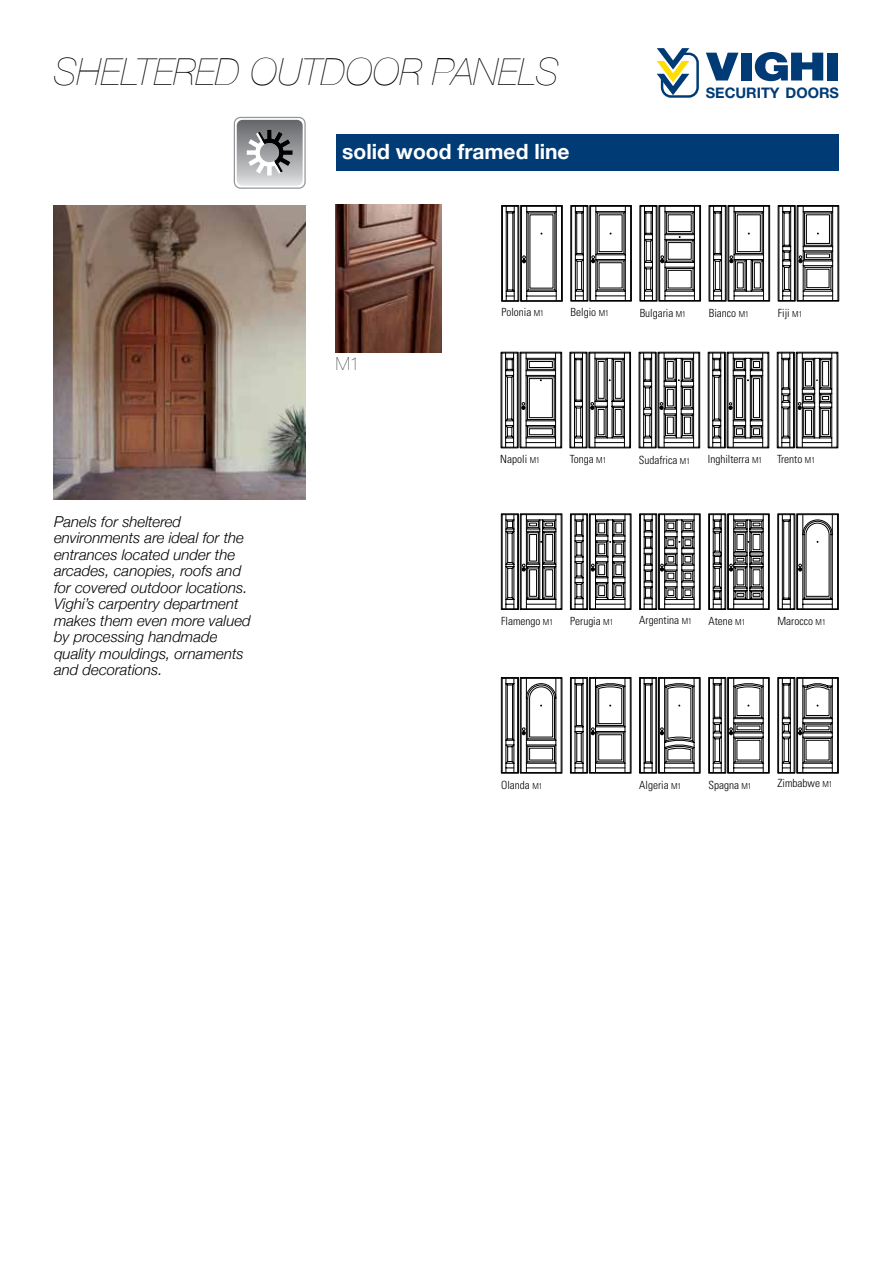
<style>
.page{position:relative;width:893px;height:1263px;background:#fff}
.page>*{position:absolute;margin:0;border:0;box-sizing:border-box;transform-origin:0 0}
.t1{font:italic 200 37.5px "Helvetica Neue";color:#000}
.t2{font:700 21px "Helvetica Neue";color:#fff}
.t3{font:200 18px "Helvetica Neue";color:#000}
.t4{font:italic 300 15px/16.5px "Helvetica Neue";color:#000}
.t5{font:700 14.55px "Helvetica Neue LT Std";color:#003b75}
.t6{font:300 condensed 11.25px "Univers LT Std";color:#000}
.s1{font-size:8.25px}
</style>
<div class="page">
<svg style="left:706px;top:53px;width:32px;height:28px"></svg>
<div style="left:740px;top:53px;width:11px;height:28px;background:#003b75"></div>
<svg style="left:755px;top:52px;width:68px;height:29px"></svg>
<div style="left:827px;top:53px;width:11px;height:28px;background:#003b75"></div>
<svg style="left:657px;top:48px;width:42px;height:50px"></svg>
<div style="left:336px;top:134px;width:503px;height:37px;background:#003b75"></div>
<svg style="left:234px;top:117px;width:71px;height:71px"></svg>
<div style="left:234px;top:117px;width:72px;height:72px;border:1px solid #939598;border-radius:6px"></div>
<svg style="left:237px;top:120px;width:66px;height:66px"></svg>
<img style="left:53px;top:205px;width:253px;height:295px">
<img style="left:336px;top:204px;width:106px;height:149px">
<div style="left:520px;top:205px;width:43px;height:97px;border:1px solid #000"></div>
<div style="left:501px;top:205px;width:18px;height:97px;border:1px solid #000"></div>
<svg style="left:502px;top:206px;width:55px;height:95px"></svg>
<div style="left:589px;top:205px;width:43px;height:96px;border:1px solid #000"></div>
<div style="left:571px;top:205px;width:17px;height:96px;border:1px solid #000"></div>
<svg style="left:572px;top:206px;width:54px;height:95px"></svg>
<div style="left:589px;top:352px;width:42px;height:96px;border:1px solid #000"></div>
<div style="left:570px;top:352px;width:17px;height:96px;border:1px solid #000"></div>
<svg style="left:571px;top:353px;width:54px;height:95px"></svg>
<div style="left:728px;top:205px;width:42px;height:96px;border:1px solid #000"></div>
<div style="left:709px;top:205px;width:17px;height:96px;border:1px solid #000"></div>
<svg style="left:710px;top:206px;width:54px;height:95px"></svg>
<div style="left:659px;top:205px;width:42px;height:96px;border:1px solid #000"></div>
<div style="left:640px;top:205px;width:17px;height:96px;border:1px solid #000"></div>
<svg style="left:641px;top:206px;width:54px;height:95px"></svg>
<div style="left:797px;top:205px;width:42px;height:96px;border:1px solid #000"></div>
<div style="left:778px;top:205px;width:17px;height:96px;border:1px solid #000"></div>
<svg style="left:779px;top:206px;width:54px;height:95px"></svg>
<div style="left:520px;top:352px;width:42px;height:96px;border:1px solid #000"></div>
<div style="left:501px;top:352px;width:17px;height:96px;border:1px solid #000"></div>
<svg style="left:502px;top:353px;width:54px;height:95px"></svg>
<div style="left:727px;top:352px;width:42px;height:96px;border:1px solid #000"></div>
<div style="left:708px;top:352px;width:17px;height:96px;border:1px solid #000"></div>
<svg style="left:709px;top:353px;width:54px;height:95px"></svg>
<div style="left:796px;top:352px;width:42px;height:96px;border:1px solid #000"></div>
<div style="left:777px;top:352px;width:18px;height:96px;border:1px solid #000"></div>
<svg style="left:778px;top:353px;width:54px;height:95px"></svg>
<div style="left:520px;top:514px;width:42px;height:96px;border:1px solid #000"></div>
<div style="left:501px;top:514px;width:18px;height:96px;border:1px solid #000"></div>
<svg style="left:502px;top:514px;width:54px;height:96px"></svg>
<div style="left:658px;top:352px;width:42px;height:96px;border:1px solid #000"></div>
<div style="left:639px;top:352px;width:17px;height:96px;border:1px solid #000"></div>
<svg style="left:640px;top:353px;width:54px;height:95px"></svg>
<div style="left:589px;top:514px;width:42px;height:96px;border:1px solid #000"></div>
<hr style="left:625px;top:515px;width:1px;height:94px;background:#000">
<div style="left:570px;top:514px;width:18px;height:96px;border:1px solid #000"></div>
<svg style="left:571px;top:514px;width:54px;height:95px"></svg>
<div style="left:727px;top:514px;width:42px;height:96px;border:1px solid #000"></div>
<div style="left:708px;top:514px;width:18px;height:96px;border:1px solid #000"></div>
<svg style="left:709px;top:514px;width:54px;height:95px"></svg>
<div style="left:658px;top:514px;width:42px;height:96px;border:1px solid #000"></div>
<hr style="left:694px;top:515px;width:1px;height:94px;background:#000">
<div style="left:639px;top:514px;width:18px;height:96px;border:1px solid #000"></div>
<svg style="left:640px;top:514px;width:54px;height:95px"></svg>
<div style="left:796px;top:514px;width:43px;height:96px;border:1px solid #000"></div>
<div style="left:777px;top:514px;width:18px;height:96px;border:1px solid #000"></div>
<svg style="left:779px;top:514px;width:54px;height:95px"></svg>
<div style="left:520px;top:677px;width:42px;height:96px;border:1px solid #000"></div>
<div style="left:501px;top:677px;width:18px;height:96px;border:1px solid #000"></div>
<svg style="left:502px;top:678px;width:54px;height:95px"></svg>
<div style="left:658px;top:677px;width:42px;height:96px;border:1px solid #000"></div>
<hr style="left:694px;top:678px;width:1px;height:94px;background:#000">
<div style="left:639px;top:677px;width:18px;height:96px;border:1px solid #000"></div>
<svg style="left:640px;top:678px;width:54px;height:95px"></svg>
<div style="left:796px;top:677px;width:43px;height:96px;border:1px solid #000"></div>
<div style="left:777px;top:677px;width:18px;height:96px;border:1px solid #000"></div>
<svg style="left:779px;top:678px;width:54px;height:95px"></svg>
<div style="left:589px;top:677px;width:42px;height:96px;border:1px solid #000"></div>
<div style="left:570px;top:677px;width:18px;height:96px;border:1px solid #000"></div>
<svg style="left:571px;top:678px;width:54px;height:95px"></svg>
<div style="left:727px;top:677px;width:42px;height:96px;border:1px solid #000"></div>
<hr style="left:763px;top:678px;width:1px;height:94px;background:#000">
<div style="left:708px;top:677px;width:18px;height:96px;border:1px solid #000"></div>
<svg style="left:709px;top:678px;width:54px;height:95px"></svg>
<p class="t1" style="left:54px;top:43px;width:506px">SHELTERED OUTDOOR PANELS</p>
<p class="t2" style="left:342px;top:135px;width:229px">solid wood framed line</p>
<p class="t5" style="left:706px;top:83px;width:135px">SECURITY DOORS</p>
<p class="t3" style="left:336px;top:349px;width:26px">M1</p>
<p class="t6" style="left:501px;top:306px;width:44px">Polonia <span class="s1">M1</span></p>
<p class="t6" style="left:571px;top:306px;width:40px">Belgio <span class="s1">M1</span></p>
<p class="t6" style="left:640px;top:306px;width:48px">Bulgaria <span class="s1">M1</span></p>
<p class="t6" style="left:709px;top:306px;width:42px">Bianco <span class="s1">M1</span></p>
<p class="t6" style="left:778px;top:306px;width:26px">Fiji <span class="s1">M1</span></p>
<p class="t4" style="left:54px;top:512px;width:195px">Panels for sheltered environments are ideal for the entrances located under the arcades, canopies, roofs and for covered outdoor locations.</p>
<p class="t4" style="left:54px;top:595px;width:198px">Vighi’s carpentry department makes them even more valued by processing handmade quality mouldings, ornaments</p>
<p class="t4" style="left:54px;top:661px;width:110px">and decorations.</p>
<p class="t6" style="left:570px;top:452px;width:38px">Tonga <span class="s1">M1</span></p>
<p class="t6" style="left:500px;top:452px;width:41px">Napoli <span class="s1">M1</span></p>
<p class="t6" style="left:708px;top:452px;width:56px">Inghilterra <span class="s1">M1</span></p>
<p class="t6" style="left:777px;top:452px;width:39px">Trento <span class="s1">M1</span></p>
<p class="t6" style="left:639px;top:453px;width:53px">Sudafrica <span class="s1">M1</span></p>
<p class="t6" style="left:501px;top:614px;width:53px">Flamengo <span class="s1">M1</span></p>
<p class="t6" style="left:570px;top:614px;width:45px">Perugia <span class="s1">M1</span></p>
<p class="t6" style="left:639px;top:613px;width:54px">Argentina <span class="s1">M1</span></p>
<p class="t6" style="left:708px;top:614px;width:38px">Atene <span class="s1">M1</span></p>
<p class="t6" style="left:777px;top:614px;width:50px">Marocco <span class="s1">M1</span></p>
<p class="t6" style="left:501px;top:778px;width:43px">Olanda <span class="s1">M1</span></p>
<p class="t6" style="left:639px;top:778px;width:43px">Algeria <span class="s1">M1</span></p>
<p class="t6" style="left:708px;top:778px;width:45px">Spagna <span class="s1">M1</span></p>
<p class="t6" style="left:777px;top:777px;width:57px">Zimbabwe <span class="s1">M1</span></p>
</div>
